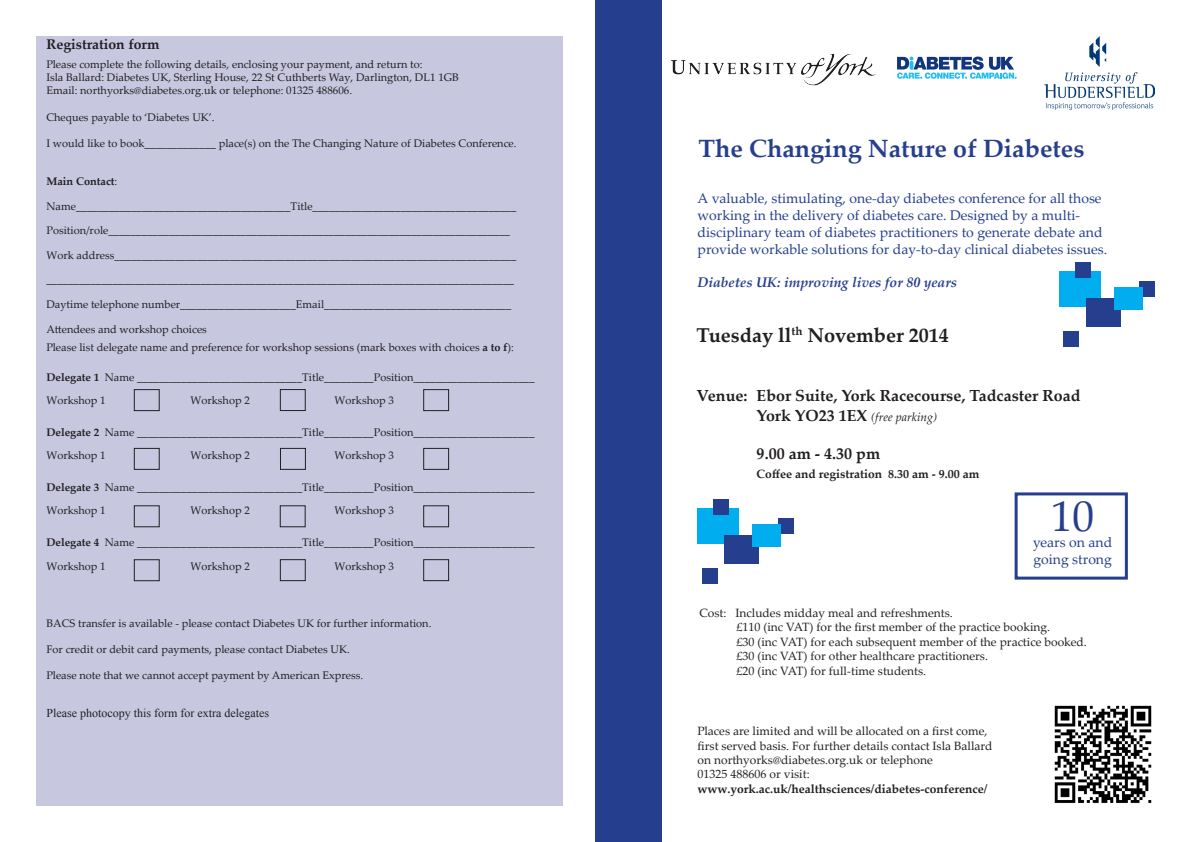
<style>
.page{position:relative;width:1191px;height:842px;background:#fff}
.page>*{position:absolute;margin:0;border:0;box-sizing:border-box;transform-origin:0 0}
.t1{font:43.5px "Palatino Linotype";color:#253f8e}
.t2{font:700 25px "Palatino Linotype";color:#253f8e}
.t3{font:700 20px "Palatino Linotype";color:#231f20}
.t4{font:700 16px "Palatino Linotype";color:#231f20}
.t5{font:14px/16.8px "Palatino Linotype";color:#253f8e}
.t6{font:italic 700 14px "Palatino Linotype";color:#253f8e}
.t7{font:700 14px "Palatino Linotype";color:#231f20}
.t8{font:12px/14.4px "Palatino Linotype";color:#231f20}
.t9{font:700 12px "Palatino Linotype";color:#231f20}
.t10{font:12px "Times New Roman";color:#231f20}
.t11{font:italic 12px "Palatino Linotype";color:#231f20}
.t12{font:11px "Palatino Linotype";color:#231f20}
.t13{font:700 11px "Palatino Linotype";color:#231f20}
.s1{font-weight:400}
.s2{font-weight:700}
.s3{font-weight:700;font-style:normal;font-size:16px}
</style>
<div class="page">
<div style="left:36px;top:36px;width:526px;height:770px;background:#c7c7e0"></div>
<div style="left:595px;top:0;width:67px;height:842px;background:#253f8e"></div>
<img style="left:671px;top:54px;width:204px;height:31px">
<div style="left:1059px;top:272px;width:41px;height:35px;background:#00aeef"></div>
<div style="left:1086px;top:299px;width:34px;height:28px;background:#253f8e"></div>
<div style="left:1139px;top:281px;width:16px;height:16px;background:#253f8e"></div>
<div style="left:1114px;top:288px;width:28px;height:22px;background:#00aeef"></div>
<div style="left:1063px;top:332px;width:16px;height:15px;background:#253f8e"></div>
<div style="left:1074px;top:262px;width:16px;height:16px;background:#253f8e"></div>
<div style="left:280px;top:505px;width:26px;height:22px;border:1px solid #231f20"></div>
<div style="left:134px;top:389px;width:26px;height:22px;border:1px solid #231f20"></div>
<div style="left:280px;top:559px;width:26px;height:22px;border:1px solid #231f20"></div>
<div style="left:134px;top:559px;width:26px;height:22px;border:1px solid #231f20"></div>
<div style="left:280px;top:448px;width:26px;height:22px;border:1px solid #231f20"></div>
<div style="left:280px;top:389px;width:26px;height:22px;border:1px solid #231f20"></div>
<div style="left:134px;top:505px;width:26px;height:22px;border:1px solid #231f20"></div>
<div style="left:134px;top:448px;width:26px;height:22px;border:1px solid #231f20"></div>
<img style="left:1054px;top:705px;width:98px;height:98px">
<svg style="left:897px;top:57px;width:119px;height:22px"></svg>
<img style="left:1044px;top:36px;width:111px;height:73px">
<div style="left:423px;top:389px;width:26px;height:22px;border:1px solid #231f20"></div>
<div style="left:423px;top:448px;width:26px;height:22px;border:1px solid #231f20"></div>
<div style="left:423px;top:505px;width:26px;height:22px;border:1px solid #231f20"></div>
<div style="left:423px;top:559px;width:26px;height:22px;border:1px solid #231f20"></div>
<div style="left:1014px;top:492px;width:113px;height:88px;border:3px solid #253f8e"></div>
<div style="left:697px;top:508px;width:41px;height:36px;background:#00aeef"></div>
<div style="left:724px;top:535px;width:34px;height:29px;background:#253f8e"></div>
<div style="left:778px;top:518px;width:15px;height:15px;background:#253f8e"></div>
<div style="left:752px;top:524px;width:29px;height:23px;background:#00aeef"></div>
<div style="left:702px;top:568px;width:15px;height:16px;background:#253f8e"></div>
<div style="left:713px;top:499px;width:15px;height:15px;background:#253f8e"></div>
<p class="t7" style="left:46px;top:34px;width:115px">Registration form</p>
<p class="t12" style="left:46px;top:56px;width:378px">Please complete the following details, enclosing your payment, and return to:</p>
<p class="t12" style="left:46px;top:69px;width:414px">Isla Ballard: Diabetes UK, Sterling House, 22 St Cuthberts Way, Darlington, DL1 1GB</p>
<p class="t12" style="left:46px;top:83px;width:307px">Email: northyorks@diabetes.org.uk or telephone: 01325 488606.</p>
<p class="t12" style="left:46px;top:109px;width:170px">Cheques payable to ‘Diabetes UK’.</p>
<p class="t12" style="left:46px;top:135px;width:472px">I would like to book_____________ place(s) on the The Changing Nature of Diabetes Conference.</p>
<p class="t13" style="left:46px;top:174px;width:72px">Main Contact<span class="s1">:</span></p>
<p class="t12" style="left:46px;top:198px;width:471px">Name_______________________________________Title_____________________________________</p>
<p class="t12" style="left:46px;top:223px;width:465px">Position/role_________________________________________________________________________</p>
<p class="t12" style="left:46px;top:247px;width:471px">Work address_________________________________________________________________________</p>
<p class="t12" style="left:46px;top:272px;width:469px">_____________________________________________________________________________________</p>
<p class="t12" style="left:46px;top:296px;width:466px">Daytime telephone number_____________________Email__________________________________</p>
<p class="t12" style="left:46px;top:321px;width:162px">Attendees and workshop choices</p>
<p class="t12" style="left:46px;top:340px;width:469px">Please list delegate name and preference for workshop sessions (mark boxes with choices <span class="s2">a to f</span>):</p>
<p class="t12" style="left:46px;top:369px;width:489px"><span class="s2">Delegate 1</span> Name ______________________________Title_________Position______________________</p>
<p class="t12" style="left:46px;top:392px;width:61px">Workshop 1</p>
<p class="t12" style="left:190px;top:392px;width:61px">Workshop 2</p>
<p class="t12" style="left:334px;top:392px;width:61px">Workshop 3</p>
<p class="t12" style="left:46px;top:424px;width:489px"><span class="s2">Delegate 2</span> Name ______________________________Title_________Position______________________</p>
<p class="t12" style="left:46px;top:447px;width:61px">Workshop 1</p>
<p class="t12" style="left:190px;top:447px;width:61px">Workshop 2</p>
<p class="t12" style="left:334px;top:447px;width:61px">Workshop 3</p>
<p class="t12" style="left:46px;top:479px;width:489px"><span class="s2">Delegate 3</span> Name ______________________________Title_________Position______________________</p>
<p class="t12" style="left:46px;top:503px;width:61px">Workshop 1</p>
<p class="t12" style="left:190px;top:503px;width:61px">Workshop 2</p>
<p class="t12" style="left:334px;top:503px;width:61px">Workshop 3</p>
<p class="t12" style="left:46px;top:535px;width:489px"><span class="s2">Delegate 4</span> Name ______________________________Title_________Position______________________</p>
<p class="t12" style="left:46px;top:558px;width:61px">Workshop 1</p>
<p class="t12" style="left:190px;top:558px;width:61px">Workshop 2</p>
<p class="t12" style="left:334px;top:558px;width:61px">Workshop 3</p>
<p class="t12" style="left:46px;top:615px;width:386px">BACS transfer is available - please contact Diabetes UK for further information.</p>
<p class="t12" style="left:46px;top:641px;width:305px">For credit or debit card payments, please contact Diabetes UK.</p>
<p class="t12" style="left:46px;top:668px;width:318px">Please note that we cannot accept payment by American Express.</p>
<p class="t10" style="left:46px;top:705px;width:224px">Please photocopy this form for extra delegates</p>
<p class="t2" style="left:698px;top:130px;width:388px">The Changing Nature of Diabetes</p>
<p class="t5" style="left:697px;top:190px;width:411px">A valuable, stimulating, one-day diabetes conference for all those working in the delivery of diabetes care. Designed by a multi&shy;disciplinary team of diabetes practitioners to generate debate and provide workable solutions for day-to-day clinical diabetes issues.</p>
<p class="t6" style="left:697px;top:273px;width:261px">Diabetes UK: improving lives for 80 years</p>
<p class="t3" style="left:696px;top:321px;width:254px">Tuesday ll<sup>th</sup> November 2014</p>
<p class="t4" style="left:696px;top:385px;width:385px">Venue: Ebor Suite, York Racecourse, Tadcaster Road</p>
<p class="t11" style="left:756px;top:408px;width:182px"><span class="s3">York YO23 1EX</span> (free parking)</p>
<p class="t4" style="left:756px;top:442px;width:125px">9.00 am - 4.30 pm</p>
<p class="t9" style="left:756px;top:466px;width:224px">Coffee and registration 8.30 am - 9.00 am</p>
<p class="t1" style="left:1050px;top:485px;width:45px">10</p>
<p class="t5" style="left:1033px;top:534px;width:81px">years on and going strong</p>
<p class="t8" style="left:699px;top:605px;width:255px">Cost: Includes midday meal and refreshments.</p>
<p class="t8" style="left:736px;top:619px;width:315px">£110 (inc VAT) for the first member of the practice booking.</p>
<p class="t8" style="left:736px;top:634px;width:352px">£30 (inc VAT) for each subsequent member of the practice booked.</p>
<p class="t8" style="left:736px;top:648px;width:253px">£30 (inc VAT) for other healthcare practitioners.</p>
<p class="t8" style="left:736px;top:663px;width:191px">£20 (inc VAT) for full-time students.</p>
<p class="t8" style="left:697px;top:723px;width:296px">Places are limited and will be allocated on a first come, first served basis. For further details contact Isla Ballard on northyorks@diabetes.org.uk or telephone</p>
<p class="t8" style="left:697px;top:766px;width:114px">01325 488606 or visit:</p>
<p class="t9" style="left:697px;top:780px;width:291px">www.york.ac.uk/healthsciences/diabetes-conference/</p>
</div>
